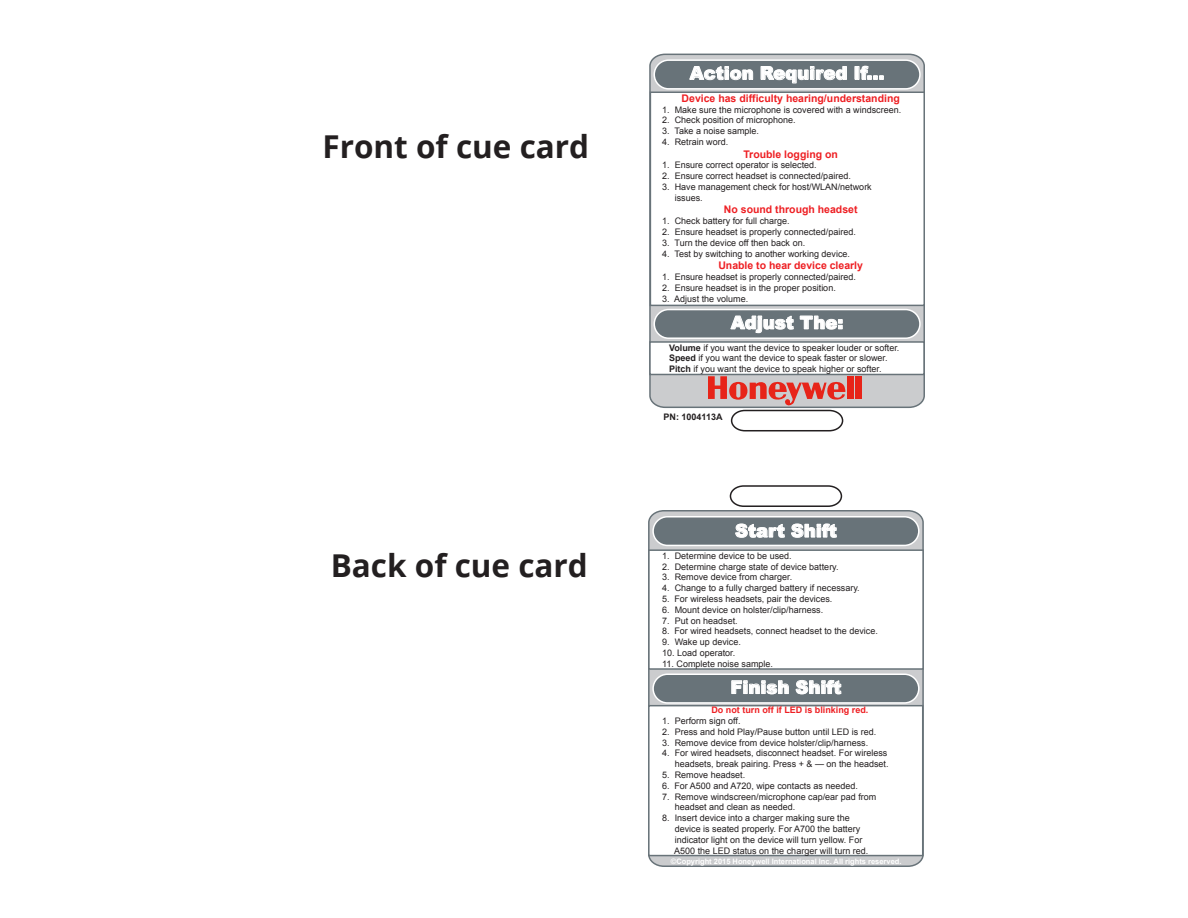
<style>
.page{position:relative;width:1188px;height:918px;background:#fff}
.page>*{position:absolute;margin:0;border:0;box-sizing:border-box;transform-origin:0 0}
.t1{font:700 31.5px "Open Sans";color:#231f20}
.t2{font:900 18px "Arial";color:#fff}
.t3{font:700 10.5px "Arial";color:#ee1f23}
.t4{font:9px/10.8px "Arial";color:#231f20}
.t5{font:700 9px "Arial";color:#ee1f23}
.t6{font:700 9px "Arial";color:#231f20}
.t7{font:700 7.5px "Arial";color:#fff}
.s1{font-weight:700}
</style>
<div class="page">
<svg style="left:648px;top:53px;width:277px;height:356px;background:#c5c5c8"></svg>
<svg style="left:648px;top:510px;width:276px;height:357px;background:#bcbec1"></svg>
<div style="left:650px;top:92px;width:275px;height:214px;background:#fff;border:2px solid #687379"></div>
<div style="left:649px;top:341px;width:276px;height:34px;background:#fff;border:2px solid #687379"></div>
<div style="left:648px;top:549px;width:276px;height:121px;background:#fff;border:2px solid #687379"></div>
<svg style="left:729px;top:485px;width:114px;height:22px"></svg>
<div style="left:648px;top:705px;width:275px;height:151px;background:#fff;border:2px solid #687379"></div>
<div style="left:654px;top:310px;width:266px;height:28px;background:#687379;border-radius:14px"></div>
<div style="left:654px;top:309px;width:267px;height:30px;border:2px solid #fff;border-radius:14px"></div>
<div style="left:653px;top:674px;width:266px;height:29px;background:#687379;border-radius:14px"></div>
<div style="left:652px;top:673px;width:268px;height:31px;border:2px solid #fff;border-radius:14px"></div>
<div style="left:654px;top:60px;width:266px;height:29px;background:#687379;border-radius:14px"></div>
<div style="left:654px;top:59px;width:267px;height:31px;border:2px solid #fff;border-radius:14px"></div>
<div style="left:653px;top:517px;width:266px;height:28px;background:#687379;border-radius:14px"></div>
<div style="left:652px;top:516px;width:268px;height:30px;border:2px solid #fff;border-radius:14px"></div>
<svg style="left:735px;top:524px;width:50px;height:14px"></svg>
<svg style="left:791px;top:524px;width:46px;height:14px"></svg>
<svg style="left:731px;top:680px;width:58px;height:14px"></svg>
<svg style="left:796px;top:680px;width:45px;height:14px"></svg>
<svg style="left:730px;top:315px;width:64px;height:18px"></svg>
<svg style="left:800px;top:316px;width:42px;height:13px"></svg>
<svg style="left:689px;top:66px;width:64px;height:14px"></svg>
<svg style="left:761px;top:66px;width:86px;height:17px"></svg>
<div style="left:855px;top:66px;width:4px;height:14px;border:1px solid #fff"></div>
<svg style="left:860px;top:66px;width:24px;height:14px"></svg>
<div style="left:847px;top:376px;width:6px;height:23px;background:#e72419"></div>
<div style="left:856px;top:376px;width:6px;height:23px;background:#e72419"></div>
<svg style="left:708px;top:376px;width:137px;height:56px"></svg>
<h1 class="t1" style="left:322px;top:125px;width:268px">Front of cue card</h1>
<h1 class="t1" style="left:331px;top:544px;width:259px">Back of cue card</h1>
<h2 class="t2" style="left:690px;top:60px;width:196px">Action Required If...</h2>
<p class="t3" style="left:682px;top:91px;width:220px">Device has difficulty hearing/understanding</p>
<p class="t4" style="left:662px;top:104px;width:241px">1. Make sure the microphone is covered with a windscreen.</p>
<p class="t4" style="left:662px;top:115px;width:135px">2. Check position of microphone.</p>
<p class="t4" style="left:662px;top:126px;width:98px">3. Take a noise sample.</p>
<p class="t4" style="left:662px;top:137px;width:68px">4. Retrain word.</p>
<p class="t3" style="left:743px;top:147px;width:96px">Trouble logging on</p>
<p class="t4" style="left:662px;top:160px;width:156px">1. Ensure correct operator is selected.</p>
<p class="t4" style="left:662px;top:171px;width:190px">2. Ensure correct headset is connected/paired.</p>
<p class="t4" style="left:675px;top:182px;width:199px;text-indent:-13px">3. Have management check for host/WLAN/network issues.</p>
<p class="t3" style="left:724px;top:203px;width:135px">No sound through headset</p>
<p class="t4" style="left:662px;top:216px;width:129px">1. Check battery for full charge.</p>
<p class="t4" style="left:662px;top:227px;width:195px">2. Ensure headset is properly connected/paired.</p>
<p class="t4" style="left:662px;top:237px;width:144px">3. Turn the device off then back on.</p>
<p class="t4" style="left:662px;top:248px;width:189px">4. Test by switching to another working device.</p>
<p class="t3" style="left:718px;top:259px;width:146px">Unable to hear device clearly</p>
<p class="t4" style="left:662px;top:272px;width:195px">1. Ensure headset is properly connected/paired.</p>
<p class="t4" style="left:662px;top:282px;width:175px">2. Ensure headset is in the proper position.</p>
<p class="t4" style="left:662px;top:293px;width:88px">3. Adjust the volume.</p>
<h2 class="t2" style="left:731px;top:309px;width:114px">Adjust The:</h2>
<p class="t4" style="left:669px;top:342px;width:232px"><span class="s1">Volume</span> if you want the device to speaker louder or softer.<br><span class="s1">Speed</span> if you want the device to speak faster or slower.<br><span class="s1">Pitch</span> if you want the device to speak higher or softer.</p>
<p class="t6" style="left:664px;top:411px;width:61px">PN: 1004113A</p>
<h2 class="t2" style="left:735px;top:518px;width:103px">Start Shift</h2>
<p class="t4" style="left:662px;top:550px;width:131px">1. Determine device to be used.</p>
<p class="t4" style="left:662px;top:561px;width:178px">2. Determine charge state of device battery.</p>
<p class="t4" style="left:662px;top:572px;width:132px">3. Remove device from charger.</p>
<p class="t4" style="left:662px;top:583px;width:199px">4. Change to a fully charged battery if necessary.</p>
<p class="t4" style="left:662px;top:594px;width:172px">5. For wireless headsets, pair the devices.</p>
<p class="t4" style="left:662px;top:604px;width:163px">6. Mount device on holster/clip/harness.</p>
<p class="t4" style="left:662px;top:615px;width:77px">7. Put on headset.</p>
<p class="t4" style="left:662px;top:626px;width:217px">8. For wired headsets, connect headset to the device.</p>
<p class="t4" style="left:662px;top:637px;width:80px">9. Wake up device.</p>
<p class="t4" style="left:662px;top:648px;width:75px">10. Load operator.</p>
<p class="t4" style="left:662px;top:658px;width:112px">11. Complete noise sample.</p>
<h2 class="t2" style="left:730px;top:674px;width:112px">Finish Shift</h2>
<p class="t5" style="left:711px;top:704px;width:159px">Do not turn off if LED is blinking red.</p>
<p class="t4" style="left:662px;top:716px;width:80px">1. Perform sign off.</p>
<p class="t4" style="left:662px;top:726px;width:216px">2. Press and hold Play/Pause button until LED is red.</p>
<p class="t4" style="left:662px;top:737px;width:208px">3. Remove device from device holster/clip/harness.</p>
<p class="t4" style="left:662px;top:748px;width:228px;text-align:right">4. For wired headsets, disconnect headset. For wireless headsets, break pairing. Press + &amp; — on the headset.</p>
<p class="t4" style="left:662px;top:770px;width:85px">5. Remove headset.</p>
<p class="t4" style="left:662px;top:780px;width:197px">6. For A500 and A720, wipe contacts as needed.</p>
<p class="t4" style="left:675px;top:791px;width:203px;text-indent:-13px">7. Remove windscreen/microphone cap/ear pad from headset and clean as needed.</p>
<p class="t4" style="left:674px;top:813px;width:196px;text-indent:-12px">8. Insert device into a charger making sure the device is seated properly. For A700 the battery indicator light on the device will turn yellow. For A500 the LED status on the charger will turn red.</p>
<p class="t7" style="left:671px;top:856px;width:232px">©Copyright 2015 Honeywell International Inc. All rights reserved.</p>
</div>
